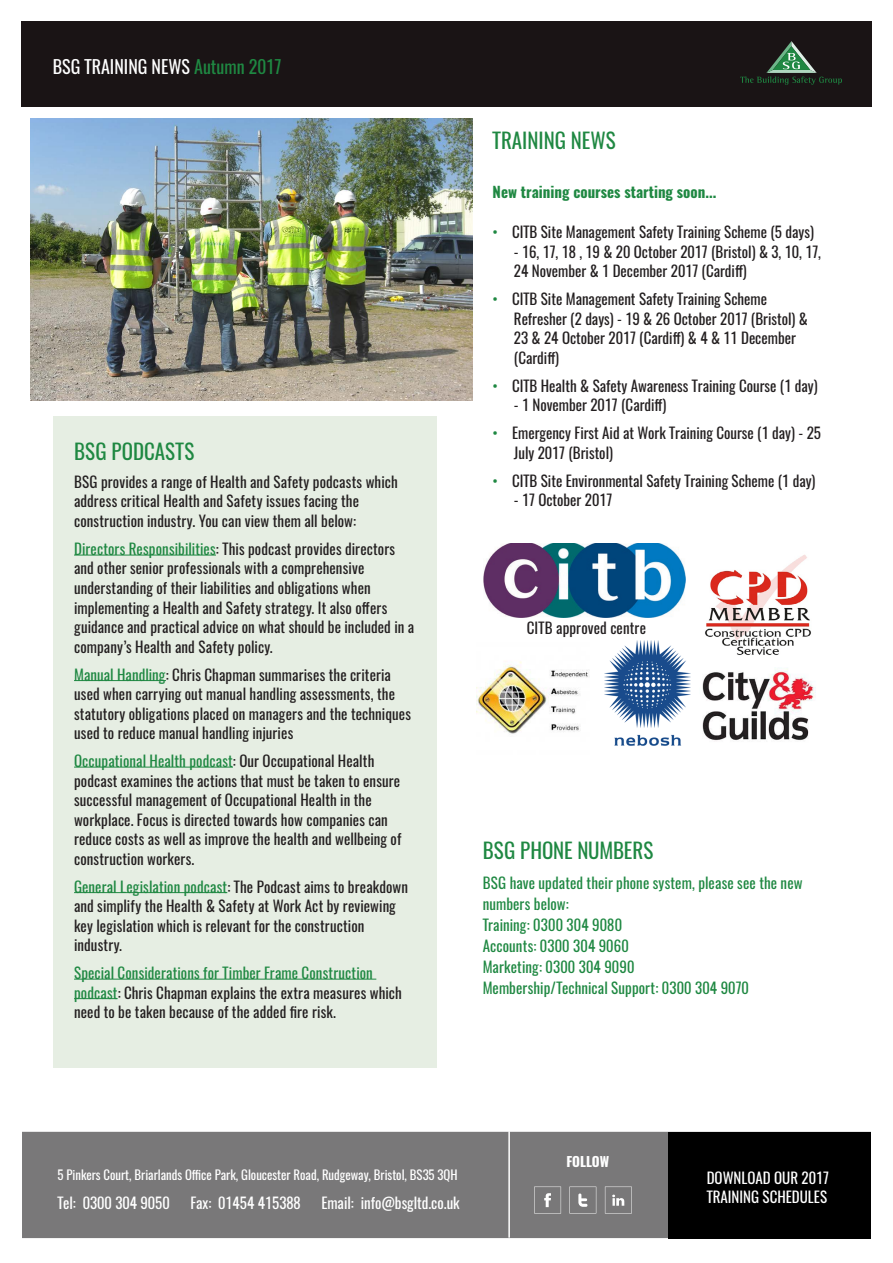
<style>
.page{position:relative;width:893px;height:1263px;background:#fff}
.page>*{position:absolute;margin:0;border:0;box-sizing:border-box;transform-origin:0 0}
.Heading_2_Green_Oswa{font:21px "Oswald";color:#1f8842}
.Headers{font:21px "Oswald";color:#1f8842}
.t1{font:18px "Oswald";color:#fff}
.Text_black_10{font:15px/19.5px "Oswald";letter-spacing:.005em;color:#231f20}
.Text_Green_10{font:15px/21px "Oswald";letter-spacing:.01em;color:#1f8842}
.t2{font:15px/19.5px "Oswald";color:#fff}
.Headers-2{font:700 15px "Oswald";color:#1f8842}
.t3{font:700 13.5px "Oswald";color:#fff}
.t4{font:12.75px "Oswald";color:#fff}
.s1{color:#1f8842}
</style>
<div class="page">
<div style="left:21px;top:21px;width:851px;height:85px;background:#1a1415"></div>
<svg style="left:740px;top:41px;width:102px;height:44px"></svg>
<div style="left:22px;top:1131px;width:849px;height:108px;background:#797879"></div>
<svg style="left:534px;top:1186px;width:27px;height:27px"></svg>
<svg style="left:569px;top:1186px;width:27px;height:27px"></svg>
<svg style="left:605px;top:1186px;width:27px;height:27px"></svg>
<hr style="left:508px;top:1131px;width:2px;height:107px;background:#fff">
<div style="left:668px;top:1132px;width:203px;height:106px;background:#000"></div>
<img style="left:483px;top:543px;width:203px;height:74px">
<img style="left:477px;top:661px;width:112px;height:73px">
<img style="left:604px;top:641px;width:86px;height:105px">
<img style="left:702px;top:669px;width:114px;height:72px">
<img style="left:705px;top:554px;width:106px;height:101px">
<img style="left:30px;top:119px;width:442px;height:281px">
<div style="left:53px;top:416px;width:383px;height:651px;background:#e6eee3"></div>
<hr style="left:74px;top:555px;width:142px;height:1px;background:#1f8842">
<hr style="left:74px;top:680px;width:92px;height:1px;background:#1f8842">
<hr style="left:74px;top:767px;width:159px;height:1px;background:#1f8842">
<hr style="left:74px;top:892px;width:153px;height:1px;background:#1f8842">
<hr style="left:74px;top:979px;width:302px;height:1px;background:#1f8842">
<hr style="left:74px;top:998px;width:44px;height:1px;background:#1f8842">
<p class="t1" style="left:53px;top:54px;width:230px">BSG TRAINING NEWS <span class="s1">Autumn 2017</span></p>
<p class="Heading_2_Green_Oswa" style="left:74px;top:437px;width:122px">BSG PODCASTS</p>
<p class="Text_black_10" style="left:74px;top:472px;width:325px">BSG provides a range of Health and Safety podcasts which address critical Health and Safety issues facing the construction industry. You can view them all below:</p>
<p class="Text_black_10" style="left:74px;top:539px;width:342px"><span class="s1">Directors Responsibilities</span>: This podcast provides directors and other senior professionals with a comprehensive understanding of their liabilities and obligations when implementing a Health and Safety strategy. It also offers guidance and practical advice on what should be included in a company’s Health and Safety policy.</p>
<p class="Text_black_10" style="left:74px;top:665px;width:338px"><span class="s1">Manual Handling</span>: Chris Chapman summarises the criteria used when carrying out manual handling assessments, the statutory obligations placed on managers and the techniques used to reduce manual handling injuries</p>
<p class="Text_black_10" style="left:74px;top:751px;width:329px"><span class="s1">Occupational Health podcast</span>: Our Occupational Health podcast examines the actions that must be taken to ensure successful management of Occupational Health in the workplace. Focus is directed towards how companies can reduce costs as well as improve the health and wellbeing of construction workers.</p>
<p class="Text_black_10" style="left:74px;top:877px;width:336px"><span class="s1">General Legislation podcast</span>: The Podcast aims to breakdown and simplify the Health &amp; Safety at Work Act by reviewing key legislation which is relevant for the construction industry.</p>
<p class="Text_black_10" style="left:74px;top:963px;width:329px"><span class="s1">Special Considerations for Timber Frame Construction podcast</span>: Chris Chapman explains the extra measures which need to be taken because of the added fire risk.</p>
<p class="Headers" style="left:493px;top:126px;width:125px">TRAINING NEWS</p>
<p class="Headers-2" style="left:493px;top:181px;width:225px">New training courses starting soon...</p>
<p class="Text_black_10" style="left:493px;top:222px;width:323px"><span class="s1">•</span> CITB Site Management Safety Training Scheme (5 days)</p>
<p class="Text_black_10" style="left:514px;top:242px;width:309px">- 16, 17, 18 , 19 &amp; 20 October 2017 (Bristol) &amp; 3, 10, 17,<br>24 November &amp; 1 December 2017 (Cardiff)</p>
<p class="Text_black_10" style="left:514px;top:289px;width:296px;text-indent:-21px"><span class="s1">•</span> CITB Site Management Safety Training Scheme Refresher (2 days) - 19 &amp; 26 October 2017 (Bristol) &amp; 23 &amp; 24 October 2017 (Cardiff) &amp; 4 &amp; 11 December (Cardiff)</p>
<p class="Text_black_10" style="left:493px;top:376px;width:327px"><span class="s1">•</span> CITB Health &amp; Safety Awareness Training Course (1 day)</p>
<p class="Text_black_10" style="left:514px;top:395px;width:154px">- 1 November 2017 (Cardiff)</p>
<p class="Text_black_10" style="left:514px;top:423px;width:309px;text-indent:-21px"><span class="s1">•</span> Emergency First Aid at Work Training Course (1 day) - 25<br>July 2017 (Bristol)</p>
<p class="Text_black_10" style="left:493px;top:471px;width:324px"><span class="s1">•</span> CITB Site Environmental Safety Training Scheme (1 day)</p>
<p class="Text_black_10" style="left:514px;top:491px;width:100px">- 17 October 2017</p>
<p class="Text_black_10" style="left:527px;top:618px;width:121px">CITB approved centre</p>
<p class="Heading_2_Green_Oswa" style="left:483px;top:836px;width:172px">BSG PHONE NUMBERS</p>
<p class="Text_Green_10" style="left:483px;top:872px;width:321px">BSG have updated their phone system, please see the new numbers below:</p>
<p class="Text_Green_10" style="left:483px;top:914px;width:141px">Training: 0300 304 9080</p>
<p class="Text_Green_10" style="left:483px;top:935px;width:148px">Accounts: 0300 304 9060</p>
<p class="Text_Green_10" style="left:483px;top:956px;width:153px">Marketing: 0300 304 9090</p>
<p class="Text_Green_10" style="left:483px;top:977px;width:268px">Membership/Technical Support: 0300 304 9070</p>
<p class="t4" style="left:57px;top:1166px;width:402px">5 Pinkers Court, Briarlands Office Park, Gloucester Road, Rudgeway, Bristol, BS35 3QH</p>
<p class="t2" style="left:57px;top:1193px;width:114px">Tel: 0300 304 9050</p>
<p class="t2" style="left:190px;top:1193px;width:112px">Fax: 01454 415388</p>
<p class="t2" style="left:321px;top:1193px;width:140px">Email: info@bsgltd.co.uk</p>
<p class="t3" style="left:566px;top:1152px;width:44px">FOLLOW</p>
<p class="t2" style="left:707px;top:1168px;width:124px">DOWNLOAD OUR 2017<br>TRAINING SCHEDULES</p>
</div>
